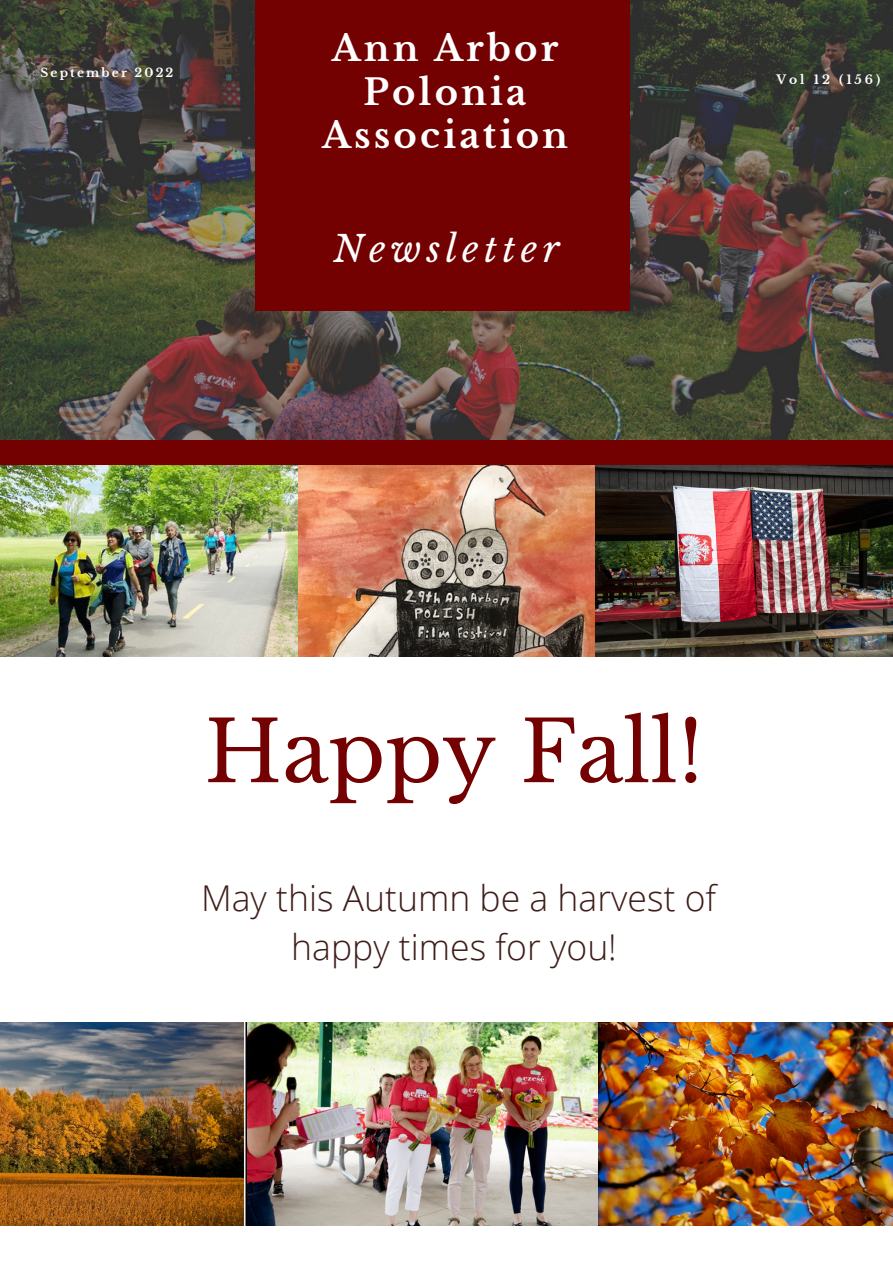
<style>
.page{position:relative;width:893px;height:1264px;background:#fff}
.page>*{position:absolute;margin:0;border:0;box-sizing:border-box;transform-origin:0 0}
.t1{font:83.85px "Libre Baskerville";color:#740101}
.t2{font:italic 36px "Libre Baskerville";letter-spacing:.15em;color:#fff}
.t3{font:300 35.55px/49.5px "Open Sans";color:#3e1d19;text-align:center}
.t4{font:700 35.4px/43.2px "Libre Baskerville";letter-spacing:.09em;color:#fff;text-align:center}
.t5{font:700 12.3px "Libre Baskerville";letter-spacing:.24em;color:#fff}
.t6{font:700 12px "Libre Baskerville";letter-spacing:.18em;color:#fff}
</style>
<div class="page">
<img style="left:0;top:0;width:892px;height:440px">
<div style="left:256px;top:0;width:373px;height:310px;background:#740101"></div>
<img style="left:0;top:1022px;width:892px;height:203px">
<img style="left:0;top:464px;width:892px;height:192px">
<div style="left:0;top:440px;width:892px;height:24px;background:#740101"></div>
<p class="t6" style="left:40px;top:65px;width:134px">September 2022</p>
<p class="t4" style="left:322px;top:27px;width:247px">Ann Arbor<br>Polonia<br>Association</p>
<p class="t2" style="left:333px;top:227px;width:227px">Newsletter</p>
<p class="t5" style="left:776px;top:72px;width:105px">Vol 12 (156)</p>
<h1 class="t1" style="left:204px;top:700px;width:500px">Happy Fall!</h1>
<p class="t3" style="left:201px;top:872px;width:516px">May this Autumn be a harvest of happy times for you!</p>
</div>
